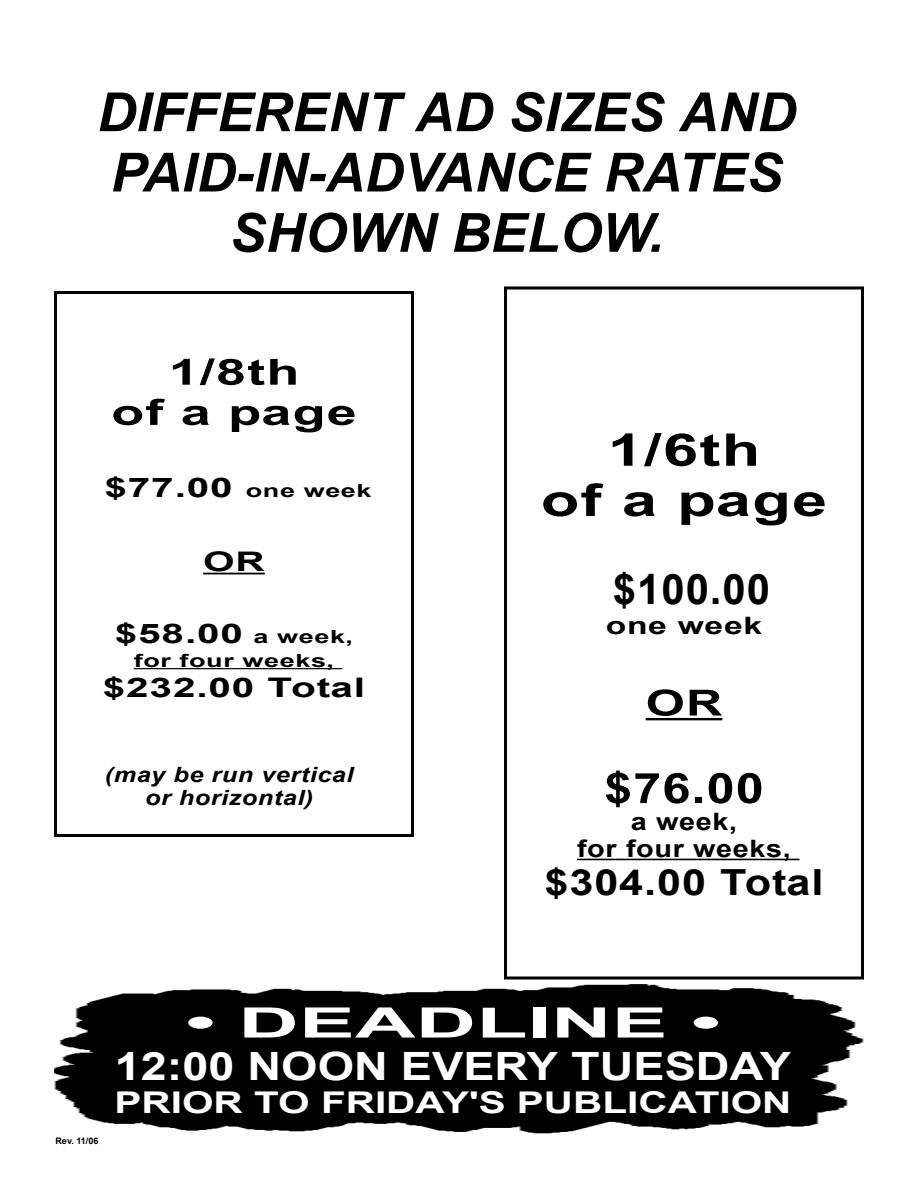
<style>
.page{position:relative;width:918px;height:1188px;background:#fff}
.page>*{position:absolute;margin:0;border:0;box-sizing:border-box;transform-origin:0 0}
.t1{font:italic 700 54px/60.3px "Arial";color:#000;text-align:center}
.t2{font:700 45px/50.2px "Arial";letter-spacing:.02em;color:#000;text-align:center;scale:1.4 1}
.t3{font:700 42px "Arial";color:#fff;scale:2 1}
.t4{font:700 42px "Arial";letter-spacing:.02em;color:#000}
.t5{font:700 42px "Arial";letter-spacing:.02em;color:#000;scale:1.2 1}
.t6{font:700 39px "Arial";color:#fff;scale:1.2 1}
.t7{font:700 36px "Arial";letter-spacing:.02em;color:#000;scale:1.2 1}
.t8{font:700 36px/40.2px "Arial";letter-spacing:.02em;color:#000;text-align:center;scale:1.5 1}
.t9{font:700 36px "Arial";letter-spacing:.02em;color:#000;scale:1.4 1}
.t10{font:700 30px "Arial";color:#fff;scale:1.35 1}
.t11{font:700 27px "Arial";letter-spacing:.02em;color:#000;scale:1.5 1}
.t12{font:700 24px/27px "Arial";letter-spacing:.02em;color:#000;text-align:center;scale:1.2 1}
.t13{font:700 24px "Arial";letter-spacing:.02em;color:#000;scale:1.4 1}
.t14{font:italic 700 21px/23.4px "Arial";letter-spacing:.02em;color:#000;text-align:center;scale:1.2 1}
.t15{font:700 18px "Arial";letter-spacing:.02em;color:#000;scale:1.5 1}
.t16{font:700 9px "Arial";color:#000}
.s1{font-size:27px}
.s2{font-size:18px}
</style>
<div class="page">
<hr style="left:646px;top:718px;width:76px;height:2px;background:#000">
<hr style="left:577px;top:859px;width:223px;height:1px;background:#000">
<div style="left:504px;top:286px;width:360px;height:694px;border:3px solid #000"></div>
<div style="left:54px;top:291px;width:360px;height:546px;border:3px solid #000"></div>
<div style="left:57px;top:297px;width:354px;height:537px;background:#fff"></div>
<hr style="left:203px;top:573px;width:62px;height:1px;background:#000">
<hr style="left:134px;top:668px;width:208px;height:1px;background:#000">
<img style="left:54px;top:972px;width:810px;height:162px">
<p class="t1" style="left:97px;top:82px;width:701px">DIFFERENT AD SIZES AND<br>PAID-IN-ADVANCE RATES<br>SHOWN BELOW.</p>
<p class="t8" style="left:111px;top:352px;width:165px">1/8th<br>of a page</p>
<p class="t15" style="left:104px;top:481px;width:180px"><span class="s1">$77.00</span> one week</p>
<p class="t11" style="left:203px;top:546px;width:43px">OR</p>
<p class="t11" style="left:115px;top:618px;width:160px">$58.00 <span class="s2">a week,</span></p>
<p class="t15" style="left:134px;top:651px;width:135px">for four weeks,</p>
<p class="t11" style="left:103px;top:672px;width:176px">$232.00 Total</p>
<p class="t14" style="left:105px;top:763px;width:209px">(may be run vertical or horizontal)</p>
<p class="t2" style="left:541px;top:425px;width:206px">1/6th<br>of a page</p>
<p class="t4" style="left:613px;top:566px;width:159px">$100.00</p>
<p class="t13" style="left:606px;top:613px;width:113px">one week</p>
<p class="t9" style="left:646px;top:683px;width:56px">OR</p>
<p class="t5" style="left:604px;top:765px;width:135px">$76.00</p>
<p class="t12" style="left:577px;top:808px;width:180px">a week,<br>for four weeks,</p>
<p class="t7" style="left:544px;top:862px;width:234px">$304.00 Total</p>
<p class="t16" style="left:56px;top:1136px;width:44px">Rev. 11/06</p>
<p class="t3" style="left:186px;top:1000px;width:269px">• DEADLINE •</p>
<p class="t6" style="left:115px;top:1045px;width:565px">12:00 NOON EVERY TUESDAY</p>
<p class="t10" style="left:115px;top:1086px;width:503px">PRIOR TO FRIDAY'S PUBLICATION</p>
</div>
